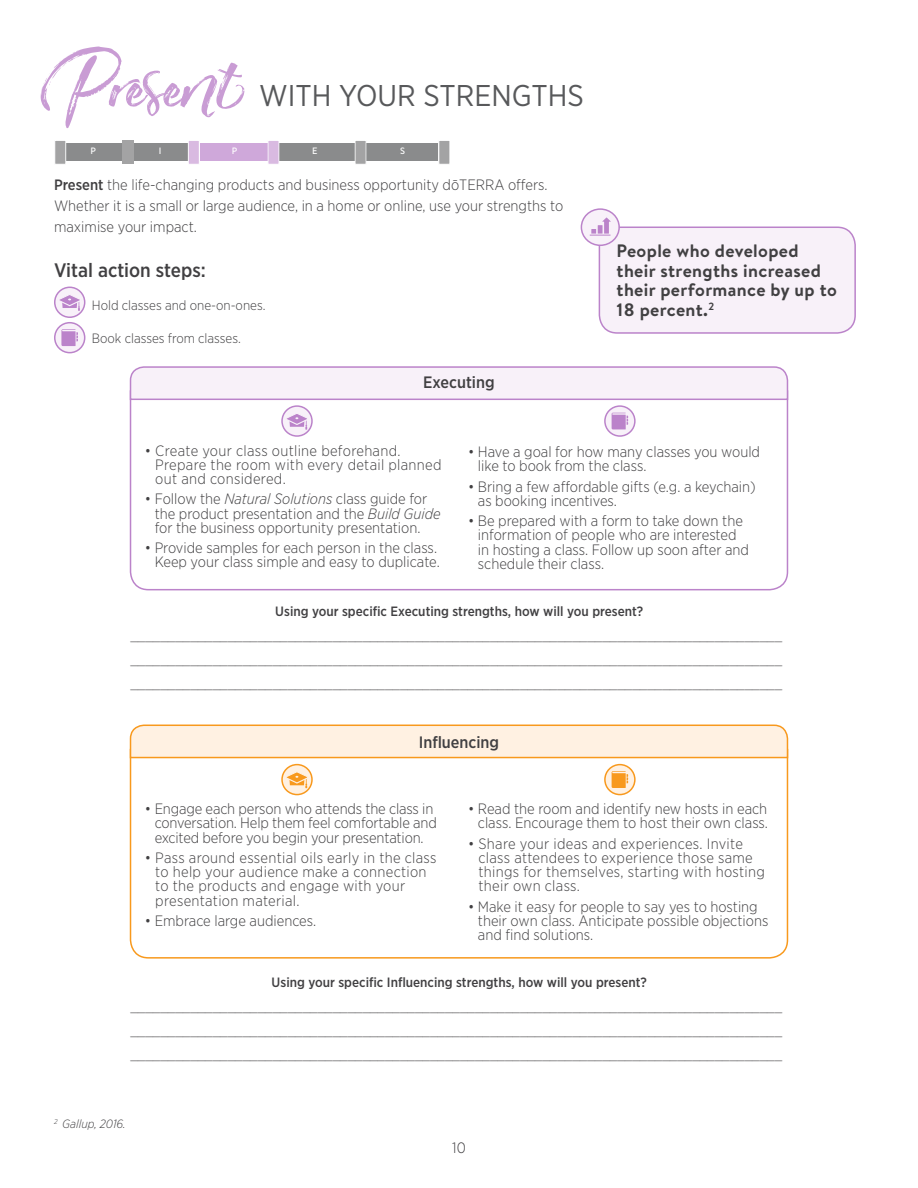
<style>
.page{position:relative;width:918px;height:1188px;background:#fff}
.page>*{position:absolute;margin:0;border:0;box-sizing:border-box;transform-origin:0 0}
.t1{font:67.5px "The Redlight Stylistic";color:#c99cd4}
.t2{font:30px "Gotham Narrow";color:#58595b}
.t3{font:500 19.5px "Gotham Narrow";color:#414042}
.t4{font:700 18px/19.5px "Brandon Text";letter-spacing:.02em;color:#414042}
.t5{font:500 16.5px "Gotham Narrow";color:#414042}
.t6{font:300 15px/14.2px "Gotham Narrow";color:#414042}
.t7{font:300 15px/14.2px "Gotham Narrow";letter-spacing:.02em;color:#414042}
.t8{font:300 13.5px/24px "Gotham Narrow";color:#414042;text-align:justify}
.t9{font:500 13.5px "Gotham Narrow";color:#414042}
.t10{font:italic 300 12px "Gotham Narrow";color:#414042}
.t11{font:500 9.15px "Brandon Text";color:#fff}
.s1{font-weight:500}
.s2{font-style:italic}
</style>
<div class="page">
<svg style="left:55px;top:287px;width:30px;height:30px"></svg>
<div style="left:54px;top:287px;width:31px;height:31px;border:2px solid #bb83ca;border-radius:50%"></div>
<svg style="left:55px;top:293px;width:29px;height:18px"></svg>
<div style="left:55px;top:323px;width:30px;height:30px;background:#f8f1f9;border-radius:50%"></div>
<div style="left:54px;top:322px;width:31px;height:31px;border:2px solid #bb83ca;border-radius:50%"></div>
<svg style="left:61px;top:329px;width:17px;height:17px"></svg>
<svg style="left:129px;top:401px;width:660px;height:190px"></svg>
<svg style="left:129px;top:366px;width:660px;height:35px"></svg>
<svg style="left:129px;top:759px;width:660px;height:200px"></svg>
<svg style="left:129px;top:724px;width:660px;height:35px;background:#fee9d2"></svg>
<div style="left:599px;top:227px;width:256px;height:106px;background:#f8f1f9;border-radius:18px"></div>
<div style="left:599px;top:227px;width:257px;height:107px;border:2px solid #bb83ca;border-radius:18px"></div>
<div style="left:581px;top:209px;width:38px;height:36px;background:#f8f1f9;border-radius:50%"></div>
<div style="left:581px;top:208px;width:39px;height:38px;border:2px solid #bb83ca;border-radius:50%"></div>
<svg style="left:590px;top:218px;width:21px;height:18px"></svg>
<div style="left:66px;top:144px;width:56px;height:17px;background:#8a8b8c"></div>
<div style="left:134px;top:144px;width:54px;height:17px;background:#8a8b8c"></div>
<div style="left:200px;top:144px;width:67px;height:17px;background:#cfa8da"></div>
<div style="left:280px;top:144px;width:75px;height:17px;background:#8a8b8c"></div>
<div style="left:367px;top:144px;width:71px;height:17px;background:#8a8b8c"></div>
<div style="left:54px;top:140px;width:12px;height:25px;background:#a3a3a4;border:1px solid #fff"></div>
<div style="left:123px;top:140px;width:11px;height:24px;background:#a3a3a4"></div>
<div style="left:188px;top:140px;width:12px;height:25px;background:#d9bae1;border:1px solid #fff"></div>
<div style="left:268px;top:140px;width:11px;height:25px;background:#d9bae1;border:1px solid #fff"></div>
<div style="left:355px;top:140px;width:12px;height:25px;background:#a3a3a4;border:1px solid #fff"></div>
<div style="left:438px;top:140px;width:12px;height:25px;background:#a3a3a4;border:1px solid #fff"></div>
<h1 class="t1" style="left:55px;top:49px;width:192px">Present</h1>
<h2 class="t2" style="left:259px;top:76px;width:326px">WITH YOUR STRENGTHS</h2>
<p class="t11" style="left:91px;top:145px;width:7px">P</p>
<p class="t11" style="left:159px;top:145px;width:4px">I</p>
<p class="t11" style="left:232px;top:145px;width:7px">P</p>
<p class="t11" style="left:312px;top:145px;width:7px">E</p>
<p class="t11" style="left:400px;top:145px;width:6px">S</p>
<p class="t6" style="left:54px;top:173px;width:511px;line-height:21px"><span class="s1">Present</span> the life-changing products and business opportunity dōTERRA offers.<br>Whether it is a small or large audience, in a home or online, use your strengths to maximise your impact.</p>
<h3 class="t3" style="left:54px;top:258px;width:153px">Vital action steps:</h3>
<p class="t8" style="left:92px;top:293px;width:175px">Hold classes and one-on-ones.</p>
<p class="t8" style="left:92px;top:326px;width:151px">Book classes from classes.</p>
<p class="t5" style="left:423px;top:372px;width:73px">Executing</p>
<p class="t4" style="left:617px;top:241px;width:222px">People who developed their strengths increased their performance by up to<br>18 percent.<sup>2</sup></p>
<p class="t7" style="left:155px;top:443px;width:288px;text-indent:-10px">• Create your class outline beforehand.<br>Prepare the room with every detail planned out and considered.</p>
<p class="t6" style="left:155px;top:492px;width:288px;text-indent:-10px">• Follow the <span class="s2">Natural Solutions</span> class guide for the product presentation and the <span class="s2">Build Guide </span>for the business opportunity presentation.</p>
<p class="t6" style="left:145px;top:540px;width:297px;text-align:right">• Provide samples for each person in the class.<br>Keep your class simple and easy to duplicate.</p>
<p class="t6" style="left:478px;top:444px;width:284px;text-indent:-10px">• Have a goal for how many classes you would like to book from the class.</p>
<p class="t6" style="left:478px;top:479px;width:279px;text-indent:-10px">• Bring a few affordable gifts (e.g. a keychain) as booking incentives.</p>
<p class="t6" style="left:478px;top:513px;width:273px;text-indent:-10px">• Be prepared with a form to take down the information of people who are interested in hosting a class. Follow up soon after and schedule their class.</p>
<p class="t9" style="left:275px;top:603px;width:369px">Using your specific Executing strengths, how will you present?</p>
<p class="t8" style="left:130px;top:623px;width:653px">_______________________________________________________________________________________ _______________________________________________________________________________________ _______________________________________________________________________________________</p>
<p class="t5" style="left:419px;top:732px;width:82px">Influencing</p>
<p class="t6" style="left:155px;top:801px;width:284px;text-indent:-10px">• Engage each person who attends the class in conversation. Help them feel comfortable and excited before you begin your presentation.</p>
<p class="t7" style="left:155px;top:850px;width:283px;text-indent:-10px">• Pass around essential oils early in the class to help your audience make a connection to the products and engage with your presentation material.</p>
<p class="t6" style="left:145px;top:913px;width:173px">• Embrace large audiences.</p>
<p class="t6" style="left:468px;top:801px;width:302px;text-align:right">• Read the room and identify new hosts in each class. Encourage them to host their own class.</p>
<p class="t7" style="left:478px;top:836px;width:288px;text-indent:-10px">• Share your ideas and experiences. Invite class attendees to experience those same things for themselves, starting with hosting their own class.</p>
<p class="t6" style="left:478px;top:899px;width:292px;text-indent:-10px">• Make it easy for people to say yes to hosting their own class. Anticipate possible objections and find solutions.</p>
<p class="t9" style="left:272px;top:973px;width:377px">Using your specific Influencing strengths, how will you present?</p>
<p class="t8" style="left:130px;top:994px;width:653px">_______________________________________________________________________________________ _______________________________________________________________________________________ _______________________________________________________________________________________</p>
<p class="t10" style="left:54px;top:1116px;width:73px"><sup>2</sup> Gallup, 2016.</p>
<p class="t6" style="left:452px;top:1140px;width:15px">10</p>
</div>
